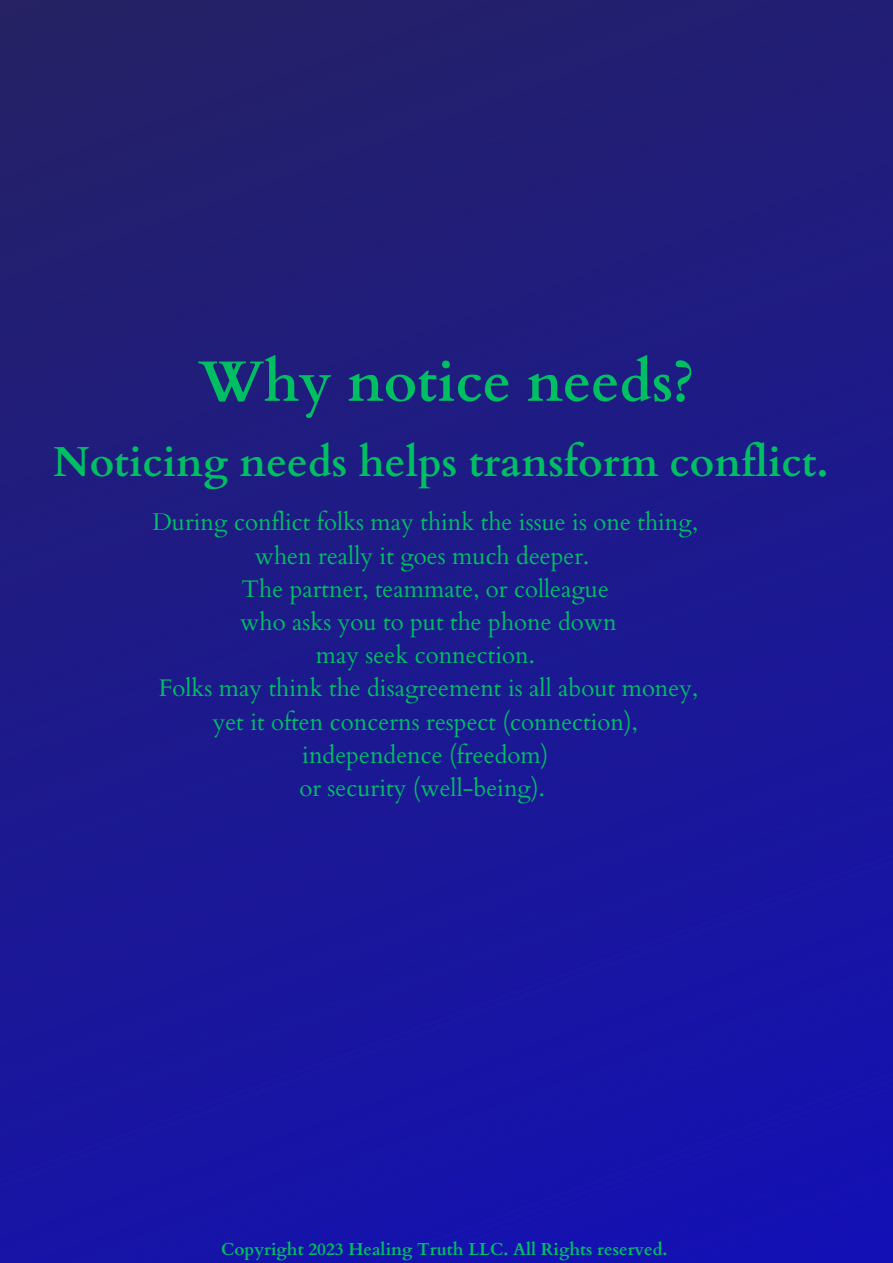
<style>
.page{position:relative;width:893px;height:1263px;background:#fff}
.page>*{position:absolute;margin:0;border:0;box-sizing:border-box;transform-origin:0 0}
.t1{font:700 57px "Cardo";color:#00bf63}
.t2{font:700 42px "Cardo";color:#00bf63}
.t3{font:24px/33.2px "Cardo";color:#00bf63;text-align:center}
.t4{font:700 17.25px "Cardo";color:#00bf63}
</style>
<div class="page">
<img style="left:0;top:0;width:893px;height:1263px">
<h1 class="t1" style="left:198px;top:344px;width:498px">Why notice needs?</h1>
<h2 class="t2" style="left:53px;top:434px;width:777px">Noticing needs helps transform conflict.</h2>
<p class="t3" style="left:152px;top:506px;width:547px">During conflict folks may think the issue is one thing, when really it goes much deeper.<br>The partner, teammate, or colleague<br>who asks you to put the phone down<br>may seek connection.<br>Folks may think the disagreement is all about money, yet it often concerns respect (connection), independence (freedom)<br>or security (well-being).</p>
<p class="t4" style="left:221px;top:1238px;width:448px">Copyright 2023 Healing Truth LLC. All Rights reserved.</p>
</div>
